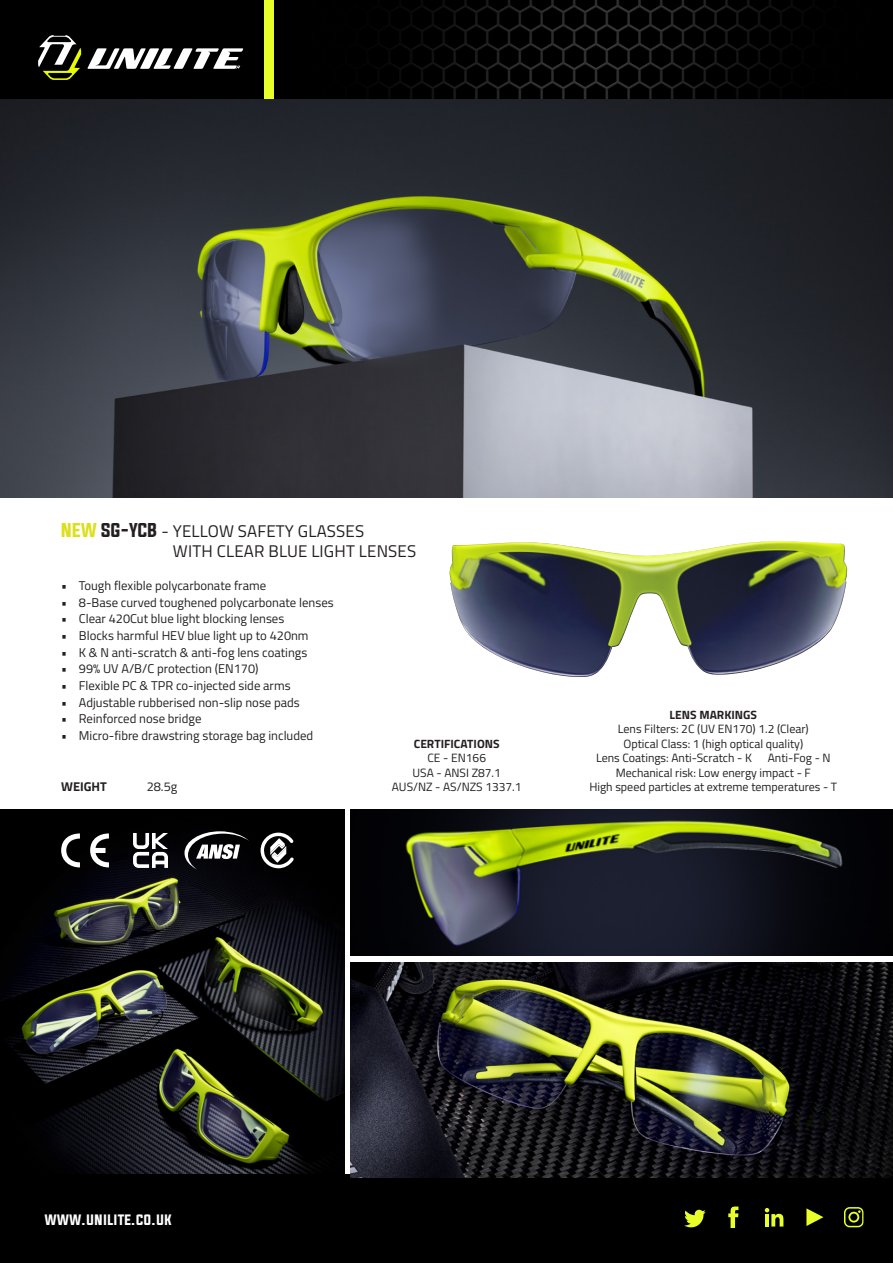
<style>
.page{position:relative;width:893px;height:1263px;background:#fff}
.page>*{position:absolute;margin:0;border:0;box-sizing:border-box;transform-origin:0 0}
.t1{font:16.95px/20.2px "Titillium Web";letter-spacing:.01em;color:#231f20}
.t2{font:13.5px "Evogria";color:#fff}
.t3{font:12.75px "Titillium Web";color:#231f20}
.t4{font:700 12.75px "Titillium Web";color:#231f20}
.t5{font:12px/14.4px "Titillium Web";color:#231f20;text-align:center}
.t6{font:700 12px "Titillium Web";color:#231f20}
.s1{font-family:"Evogria";color:#dddf1d}
.s2{font-family:"Evogria"}
</style>
<div class="page">
<img style="left:0;top:99px;width:893px;height:399px">
<img style="left:0;top:810px;width:344px;height:364px">
<div style="left:0;top:1174px;width:893px;height:89px;background:#000"></div>
<svg style="left:806px;top:1208px;width:17px;height:18px"></svg>
<svg style="left:844px;top:1207px;width:20px;height:20px"></svg>
<svg style="left:684px;top:1210px;width:22px;height:17px"></svg>
<svg style="left:765px;top:1208px;width:18px;height:18px"></svg>
<svg style="left:728px;top:1206px;width:10px;height:22px"></svg>
<img style="left:449px;top:542px;width:397px;height:135px">
<div style="left:0;top:0;width:893px;height:99px;background:#000"></div>
<svg style="left:87px;top:48px;width:156px;height:21px"></svg>
<svg style="left:38px;top:35px;width:43px;height:45px"></svg>
<img style="left:389px;top:0;width:407px;height:99px">
<div style="left:264px;top:0;width:10px;height:99px;background:#e9ff29"></div>
<svg style="left:261px;top:833px;width:33px;height:35px"></svg>
<svg style="left:61px;top:833px;width:19px;height:34px"></svg>
<svg style="left:90px;top:833px;width:19px;height:34px"></svg>
<svg style="left:185px;top:831px;width:64px;height:38px"></svg>
<svg style="left:133px;top:833px;width:35px;height:35px"></svg>
<img style="left:351px;top:962px;width:542px;height:215px">
<img style="left:351px;top:810px;width:542px;height:145px">
<h1 class="t1" style="left:173px;top:520px;width:245px;text-indent:-112px"><span class="s1">NEW</span> <span class="s2">SG-YCB</span> - YELLOW SAFETY GLASSES<br>WITH CLEAR BLUE LIGHT LENSES</h1>
<p class="t3" style="left:61px;top:576px;width:206px">• Tough flexible polycarbonate frame</p>
<p class="t3" style="left:61px;top:593px;width:274px">• 8-Base curved toughened polycarbonate lenses</p>
<p class="t3" style="left:61px;top:609px;width:225px">• Clear 420Cut blue light blocking lenses</p>
<p class="t3" style="left:61px;top:626px;width:249px">• Blocks harmful HEV blue light up to 420nm</p>
<p class="t3" style="left:61px;top:643px;width:248px">• K &amp; N anti-scratch &amp; anti-fog lens coatings</p>
<p class="t3" style="left:61px;top:660px;width:199px">• 99% UV A/B/C protection (EN170)</p>
<p class="t3" style="left:61px;top:676px;width:231px">• Flexible PC &amp; TPR co-injected side arms</p>
<p class="t3" style="left:61px;top:693px;width:240px">• Adjustable rubberised non-slip nose pads</p>
<p class="t3" style="left:61px;top:710px;width:142px">• Reinforced nose bridge</p>
<p class="t3" style="left:61px;top:726px;width:254px">• Micro-fibre drawstring storage bag included</p>
<p class="t6" style="left:414px;top:734px;width:87px">CERTIFICATIONS</p>
<p class="t5" style="left:413px;top:750px;width:90px">CE - EN166<br>USA - ANSI Z87.1</p>
<p class="t4" style="left:61px;top:777px;width:47px">WEIGHT</p>
<p class="t3" style="left:147px;top:777px;width:32px">28.5g</p>
<p class="t5" style="left:392px;top:779px;width:131px">AUS/NZ - AS/NZS 1337.1</p>
<p class="t6" style="left:670px;top:706px;width:89px">LENS MARKINGS</p>
<p class="t5" style="left:618px;top:721px;width:192px">Lens Filters: 2C (UV EN170) 1.2 (Clear)</p>
<p class="t5" style="left:623px;top:736px;width:181px">Optical Class: 1 (high optical quality)</p>
<p class="t5" style="left:596px;top:750px;width:157px">Lens Coatings: Anti-Scratch - K</p>
<p class="t5" style="left:768px;top:750px;width:64px">Anti-Fog - N</p>
<p class="t5" style="left:616px;top:764px;width:197px">Mechanical risk: Low energy impact - F</p>
<p class="t5" style="left:589px;top:779px;width:249px">High speed particles at extreme temperatures - T</p>
<p class="t2" style="left:44px;top:1210px;width:129px">WWW.UNILITE.CO.UK</p>
</div>
